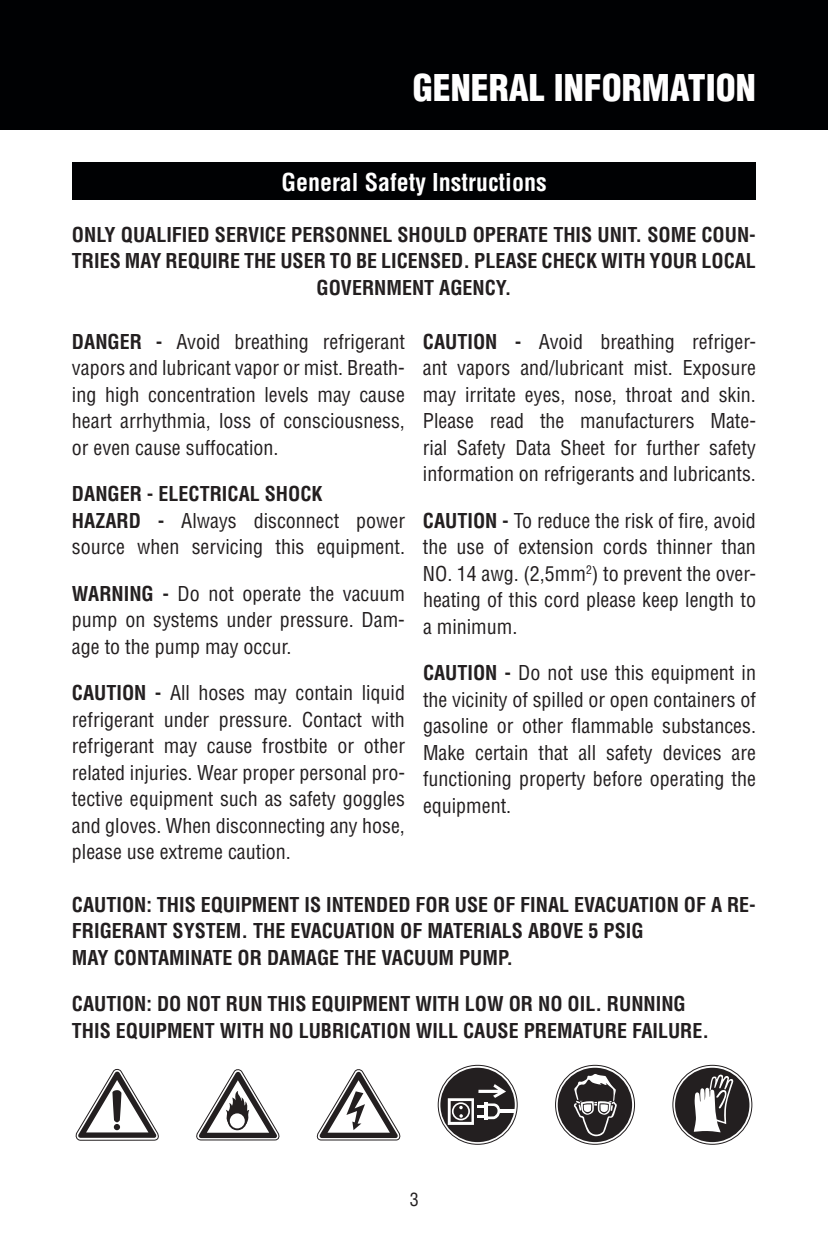
<style>
.page{position:relative;width:828px;height:1260px;background:#fff}
.page>*{position:absolute;margin:0;border:0;box-sizing:border-box;transform-origin:0 0}
.t1{font:900 condensed 36px "Helvetica";color:#fff}
.t2{font:700 condensed 24px "Helvetica";color:#fff}
.t3{font:condensed 20px/26.4px "Helvetica";color:#231f20;text-align:justify}
.t4{font:700 condensed 20px/26.4px "Helvetica";color:#231f20}
.t5{font:condensed 18px "Helvetica";color:#231f20}
.s1{font-weight:700}
</style>
<div class="page">
<div style="left:0;top:0;width:828px;height:130px;background:#000103"></div>
<div style="left:72px;top:162px;width:684px;height:38px;background:#000103"></div>
<svg style="left:75px;top:1068px;width:84px;height:73px"></svg>
<svg style="left:196px;top:1069px;width:84px;height:72px"></svg>
<svg style="left:228px;top:1111px;width:19px;height:19px"></svg>
<div style="left:230px;top:1113px;width:15px;height:15px;background:#fff;border-radius:50%"></div>
<svg style="left:316px;top:1069px;width:85px;height:72px"></svg>
<div style="left:438px;top:1065px;width:80px;height:80px;border:1px solid #231f20;border-radius:50%"></div>
<div style="left:440px;top:1068px;width:75px;height:74px;background:#231f20;border-radius:50%"></div>
<hr style="left:498px;top:1109px;width:17px;height:4px;background:#fff">
<svg style="left:448px;top:1084px;width:58px;height:41px"></svg>
<div style="left:555px;top:1065px;width:80px;height:80px;border:1px solid #231f20;border-radius:50%"></div>
<div style="left:558px;top:1068px;width:74px;height:74px;background:#231f20;border-radius:50%"></div>
<svg style="left:574px;top:1074px;width:43px;height:62px"></svg>
<div style="left:672px;top:1065px;width:80px;height:80px;border:1px solid #231f20;border-radius:50%"></div>
<div style="left:675px;top:1068px;width:74px;height:74px;background:#231f20;border-radius:50%"></div>
<svg style="left:694px;top:1074px;width:40px;height:59px"></svg>
<p class="t1" style="left:413px;top:65px;width:345px">GENERAL INFORMATION</p>
<p class="t2" style="left:281px;top:167px;width:267px">General Safety Instructions</p>
<p class="t4" style="left:72px;top:221px;width:685px;text-align:center">ONLY QUALIFIED SERVICE PERSONNEL SHOULD OPERATE THIS UNIT. SOME COUN-<br>TRIES MAY REQUIRE THE USER TO BE LICENSED. PLEASE CHECK WITH YOUR LOCAL<br>GOVERNMENT AGENCY.</p>
<p class="t3" style="left:72px;top:328px;width:335px"><span class="s1">DANGER -</span> Avoid breathing refrigerant vapors and lubricant vapor or mist. Breath&shy;ing high concentration levels may cause heart arrhythmia, loss of consciousness, or even cause suffocation.</p>
<p class="t3" style="left:72px;top:481px;width:335px;text-align:left"><span class="s1">DANGER - ELECTRICAL SHOCK<br>HAZARD -</span> Always disconnect power source when servicing this equipment.</p>
<p class="t3" style="left:72px;top:580px;width:335px"><span class="s1">WARNING -</span> Do not operate the vacuum pump on systems under pressure. Dam&shy;age to the pump may occur.</p>
<p class="t3" style="left:72px;top:680px;width:335px"><span class="s1">CAUTION -</span> All hoses may contain liquid refrigerant under pressure. Contact with refrigerant may cause frostbite or other related injuries. Wear proper personal pro&shy;tective equipment such as safety goggles and gloves. When disconnecting any hose, please use extreme caution.</p>
<p class="t3" style="left:423px;top:328px;width:334px"><span class="s1">CAUTION -</span> Avoid breathing refriger&shy;ant vapors and/lubricant mist. Exposure may irritate eyes, nose, throat and skin.<br>Please read the manufacturers Mate&shy;rial Safety Data Sheet for further safety information on refrigerants and lubricants.</p>
<p class="t3" style="left:423px;top:507px;width:335px"><span class="s1">CAUTION -</span> To reduce the risk of fire, avoid the use of extension cords thinner than NO. 14 awg. (2,5mm<sup>2</sup>) to prevent the over&shy;heating of this cord please keep length to a minimum.</p>
<p class="t3" style="left:423px;top:660px;width:335px"><span class="s1">CAUTION -</span> Do not use this equipment in the vicinity of spilled or open containers of gasoline or other flammable substances.<br>Make certain that all safety devices are functioning property before operating the equipment.</p>
<p class="t4" style="left:72px;top:891px;width:685px">CAUTION: THIS EQUIPMENT IS INTENDED FOR USE OF FINAL EVACUATION OF A RE-<br>FRIGERANT SYSTEM. THE EVACUATION OF MATERIALS ABOVE 5 PSIG<br>MAY CONTAMINATE OR DAMAGE THE VACUUM PUMP.</p>
<p class="t4" style="left:72px;top:991px;width:639px">CAUTION: DO NOT RUN THIS EQUIPMENT WITH LOW OR NO OIL. RUNNING<br>THIS EQUIPMENT WITH NO LUBRICATION WILL CAUSE PREMATURE FAILURE.</p>
<p class="t5" style="left:410px;top:1188px;width:10px">3</p>
</div>
